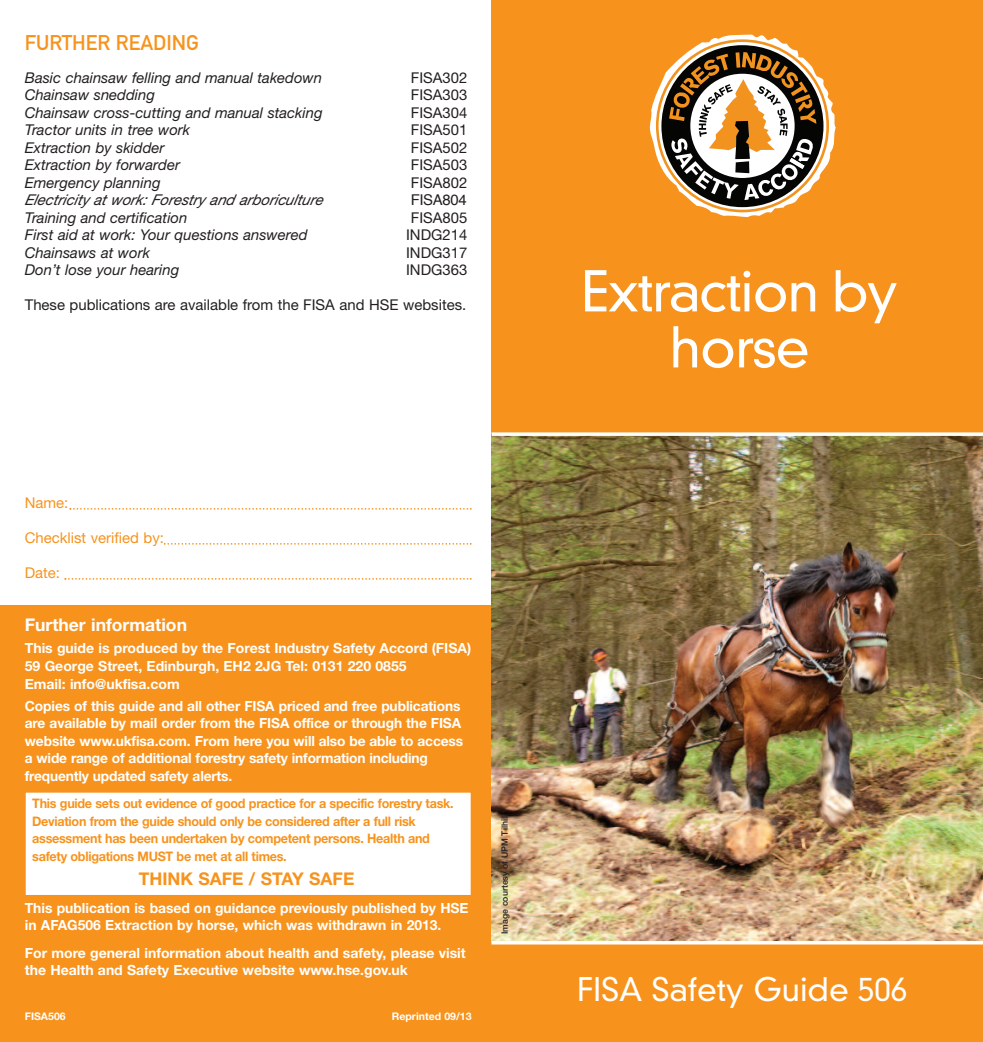
<style>
.page{position:relative;width:983px;height:1042px;background:#fff}
.page>*{position:absolute;margin:0;border:0;box-sizing:border-box;transform-origin:0 0}
.t1{font:300 54.25px/56px "DIN Neuzeit Grotesk";letter-spacing:-.025em;color:#fff;text-align:center}
.t2{font:300 31.5px "DIN Neuzeit Grotesk";color:#fff}
.t3{font:21px "DIN Mittelschrift";color:#f7931d}
.t4{font:700 17.5px "Helvetica Neue";color:#fff}
.t5{font:700 17.5px "Helvetica Neue";color:#f7931d}
.t6{font:italic 14.88px "Helvetica Neue";color:#231f20}
.t7{font:14.88px "Helvetica Neue";color:#231f20}
.t8{font:14.88px "Helvetica Neue";color:#f7931d}
.t9{font:14.88px "Helvetica";letter-spacing:-.02em;color:#231f20}
.t10{font:700 14px/17.5px "Helvetica Neue";color:#fff}
.t11{font:700 13.12px/17.5px "Helvetica Neue";letter-spacing:-.02em;color:#f7931d;scale:.96 1}
.t12{font:700 10.5px "Helvetica Neue";color:#fff}
.t13{font:500 8.75px "Helvetica Neue";color:#231f20}
</style>
<div class="page">
<div style="left:0;top:605px;width:491px;height:437px;background:#f7931d"></div>
<div style="left:491px;top:0;width:491px;height:434px;background:#f7931d"></div>
<div style="left:491px;top:943px;width:491px;height:99px;background:#f7931d"></div>
<img style="left:491px;top:436px;width:491px;height:505px">
<svg style="left:649px;top:34px;width:187px;height:183px"></svg>
<svg style="left:491px;top:432px;width:491px;height:4px"></svg>
<hr style="left:491px;top:941px;width:491px;height:3px;background:#fff">
<div style="left:26px;top:792px;width:444px;height:103px;background:#fff"></div>
<div style="left:25px;top:792px;width:446px;height:104px;border:1px solid #f7931d"></div>
<svg style="left:69px;top:508px;width:402px;height:2px"></svg>
<svg style="left:164px;top:543px;width:307px;height:2px"></svg>
<svg style="left:64px;top:578px;width:407px;height:2px"></svg>
<h3 class="t3" style="left:25px;top:30px;width:176px">FURTHER READING</h3>
<p class="t6" style="left:25px;top:68px;width:299px">Basic chainsaw felling and manual takedown</p>
<p class="t7" style="left:410px;top:68px;width:58px">FISA302</p>
<p class="t6" style="left:25px;top:86px;width:132px">Chainsaw snedding</p>
<p class="t7" style="left:410px;top:86px;width:58px">FISA303</p>
<p class="t6" style="left:25px;top:103px;width:299px">Chainsaw cross-cutting and manual stacking</p>
<p class="t7" style="left:410px;top:103px;width:58px">FISA304</p>
<p class="t6" style="left:25px;top:121px;width:167px">Tractor units in tree work</p>
<p class="t7" style="left:410px;top:121px;width:58px">FISA501</p>
<p class="t6" style="left:25px;top:138px;width:141px">Extraction by skidder</p>
<p class="t7" style="left:410px;top:138px;width:58px">FISA502</p>
<p class="t6" style="left:25px;top:156px;width:157px">Extraction by forwarder</p>
<p class="t7" style="left:410px;top:156px;width:58px">FISA503</p>
<p class="t6" style="left:25px;top:173px;width:137px">Emergency planning</p>
<p class="t7" style="left:410px;top:173px;width:58px">FISA802</p>
<p class="t6" style="left:25px;top:191px;width:303px">Electricity at work: Forestry and arboriculture</p>
<p class="t9" style="left:410px;top:194px;width:57px">FISA804</p>
<p class="t6" style="left:25px;top:208px;width:164px">Training and certification</p>
<p class="t7" style="left:410px;top:208px;width:58px">FISA805</p>
<p class="t6" style="left:25px;top:226px;width:284px">First aid at work: Your questions answered</p>
<p class="t7" style="left:406px;top:226px;width:63px">INDG214</p>
<p class="t6" style="left:25px;top:243px;width:127px">Chainsaws at work</p>
<p class="t7" style="left:406px;top:243px;width:63px">INDG317</p>
<p class="t6" style="left:25px;top:261px;width:156px">Don’t lose your hearing</p>
<p class="t7" style="left:406px;top:261px;width:63px">INDG363</p>
<p class="t7" style="left:25px;top:296px;width:443px">These publications are available from the FISA and HSE websites.</p>
<p class="t8" style="left:25px;top:494px;width:45px">Name:</p>
<p class="t8" style="left:25px;top:529px;width:141px">Checklist verified by:</p>
<p class="t8" style="left:25px;top:564px;width:37px">Date:</p>
<p class="t4" style="left:25px;top:614px;width:164px">Further information</p>
<p class="t10" style="left:25px;top:639px;width:448px">This guide is produced by the Forest Industry Safety Accord (FISA)<br>59 George Street, Edinburgh, EH2 2JG Tel: 0131 220 0855<br>Email: info@ukfisa.com</p>
<p class="t10" style="left:25px;top:697px;width:439px">Copies of this guide and all other FISA priced and free publications are available by mail order from the FISA office or through the FISA website www.ukfisa.com. From here you will also be able to access a wide range of additional forestry safety information including frequently updated safety alerts.</p>
<p class="t11" style="left:32px;top:794px;width:440px">This guide sets out evidence of good practice for a specific forestry task.<br>Deviation from the guide should only be considered after a full risk assessment has been undertaken by competent persons. Health and safety obligations MUST be met at all times.</p>
<p class="t5" style="left:139px;top:868px;width:217px">THINK SAFE / STAY SAFE</p>
<p class="t10" style="left:25px;top:899px;width:445px">This publication is based on guidance previously published by HSE in AFAG506 Extraction by horse, which was withdrawn in 2013.</p>
<p class="t10" style="left:25px;top:944px;width:442px">For more general information about health and safety, please visit the Health and Safety Executive website www.hse.gov.uk</p>
<p class="t12" style="left:25px;top:1010px;width:42px">FISA506</p>
<p class="t12" style="left:392px;top:1010px;width:81px">Reprinted 09/13</p>
<p class="t13" style="left:499px;top:934px;width:121px;rotate:-90deg">Image courtesy of UPM Tilhill</p>
<h1 class="t1" style="left:580px;top:264px;width:319px">Extraction by horse</h1>
<h2 class="t2" style="left:577px;top:970px;width:331px">FISA Safety Guide 506</h2>
</div>
